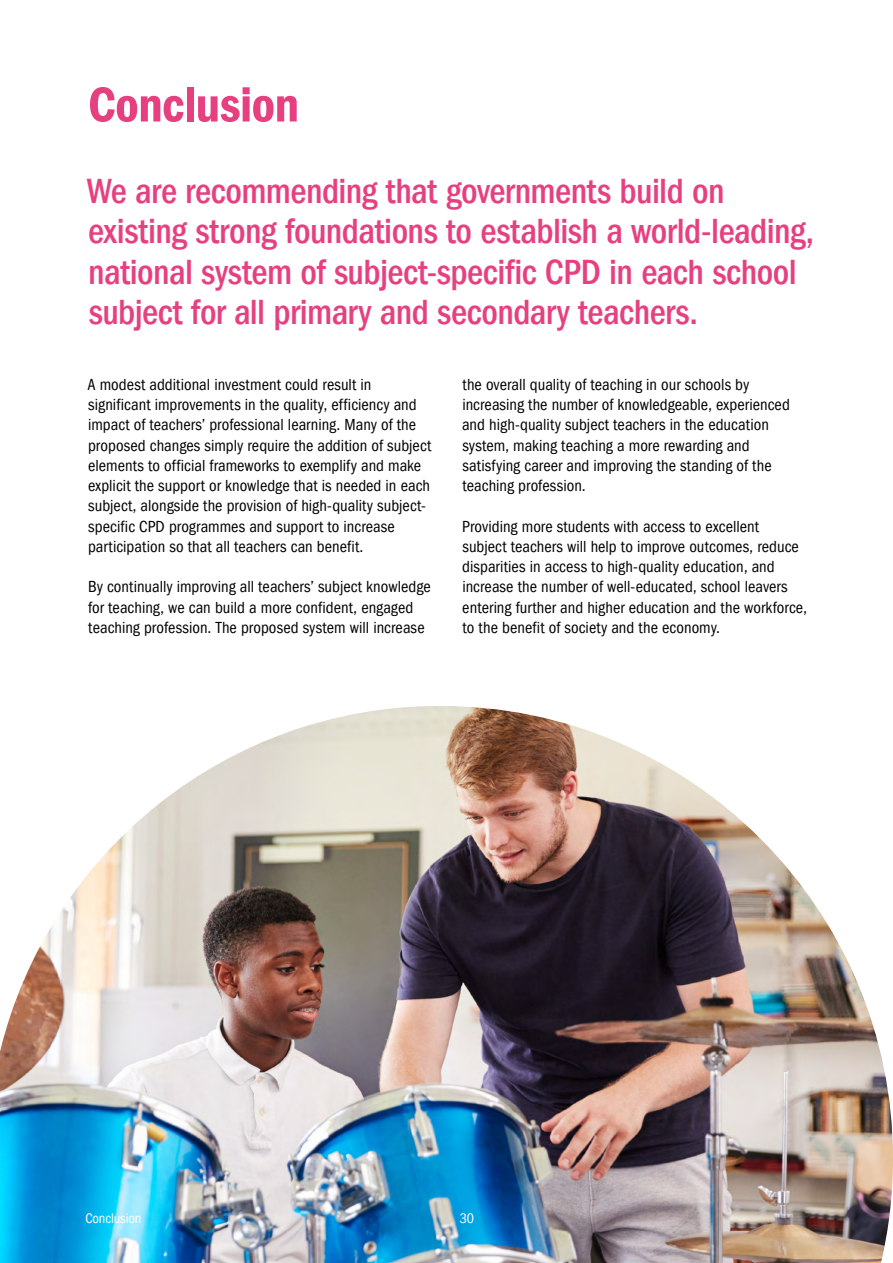
<style>
.page{position:relative;width:893px;height:1263px;background:#fff}
.page>*{position:absolute;margin:0;border:0;box-sizing:border-box;transform-origin:0 0}
.t1{font:51px "Franklin Gothic LT Pro Dm Cn";letter-spacing:-.01em;color:#e64080}
.t2{font:500 condensed 36px/40.5px "Franklin Gothic LT Pro";letter-spacing:-.015em;color:#e64080}
.t3{font:condensed 16.5px/20.2px "Franklin Gothic LT Pro";color:#000}
.t4{font:condensed 14.25px "Franklin Gothic LT Pro";letter-spacing:-.01em;color:#fff}
</style>
<div class="page">
<img style="left:0;top:706px;width:893px;height:557px">
<h1 class="t1" style="left:88px;top:75px;width:212px">Conclusion</h1>
<h2 class="t2" style="left:87px;top:171px;width:729px">We are recommending that governments build on existing strong foundations to establish a world-leading, national system of subject-specific CPD in each school subject for all primary and secondary teachers.</h2>
<p class="t3" style="left:87px;top:374px;width:345px">A modest additional investment could result in significant improvements in the quality, efficiency and impact of teachers’ professional learning. Many of the proposed changes simply require the addition of subject elements to official frameworks to exemplify and make explicit the support or knowledge that is needed in each subject, alongside the provision of high-quality subject&shy;specific CPD programmes and support to increase participation so that all teachers can benefit.</p>
<p class="t3" style="left:88px;top:577px;width:344px">By continually improving all teachers’ subject knowledge for teaching, we can build a more confident, engaged teaching profession. The proposed system will increase</p>
<p class="t3" style="left:462px;top:374px;width:329px">the overall quality of teaching in our schools by increasing the number of knowledgeable, experienced and high-quality subject teachers in the education system, making teaching a more rewarding and satisfying career and improving the standing of the teaching profession.</p>
<p class="t3" style="left:462px;top:516px;width:346px">Providing more students with access to excellent subject teachers will help to improve outcomes, reduce disparities in access to high-quality education, and increase the number of well-educated, school leavers entering further and higher education and the workforce, to the benefit of society and the economy.</p>
<p class="t4" style="left:85px;top:1211px;width:58px">Conclusion</p>
<p class="t4" style="left:460px;top:1211px;width:16px">30</p>
</div>
